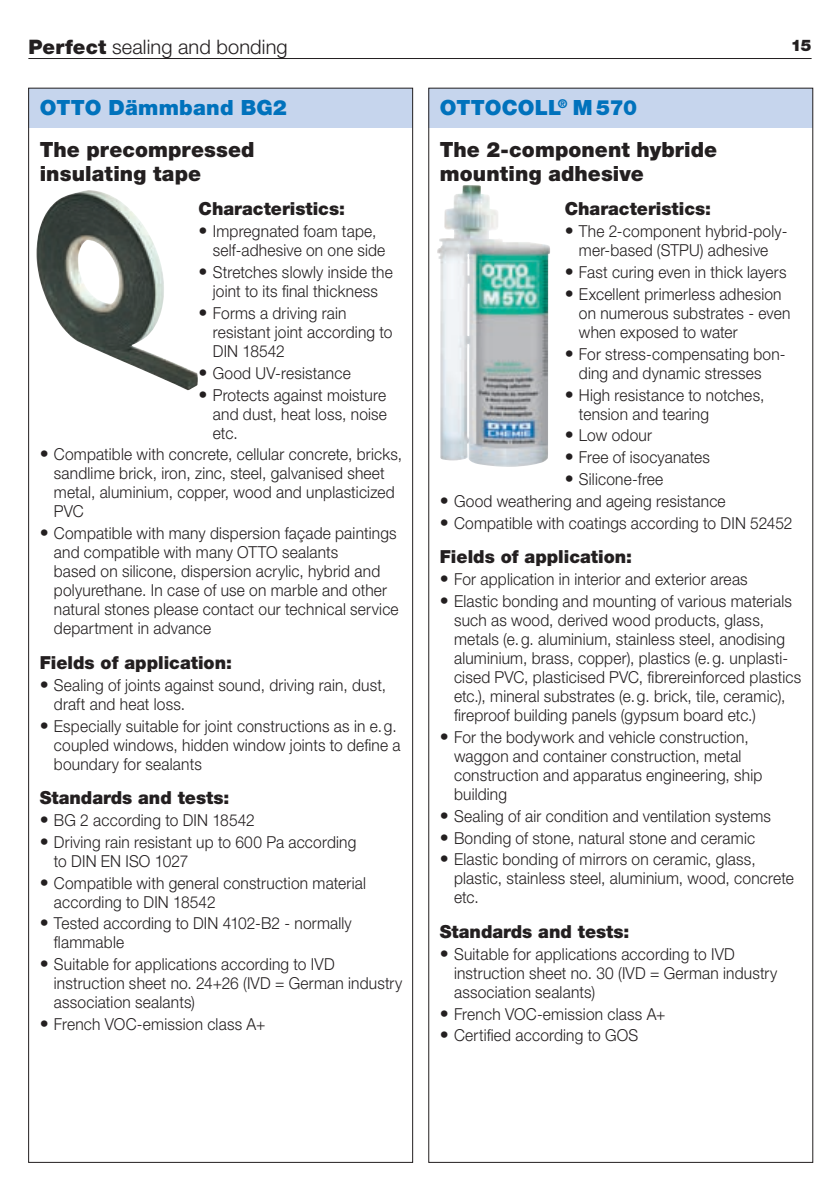
<style>
.page{position:relative;width:840px;height:1191px;background:#fff}
.page>*{position:absolute;margin:0;border:0;box-sizing:border-box;transform-origin:0 0}
.t1{font:900 21px/24px "Helvetica Neue LT Pro";letter-spacing:.005em;color:#231f20}
.t2{font:900 21px "Helvetica Neue LT Pro";letter-spacing:.01em;color:#0072bc}
.t3{font:300 20px "Helvetica Neue LT Pro";letter-spacing:.005em;color:#231f20}
.t4{font:900 18px "Helvetica Neue LT Pro";color:#231f20}
.t5{font:300 16.4px/19px "Helvetica Neue LT Pro";letter-spacing:.015em;color:#231f20;scale:.94 1}
.t6{font:900 16px "Helvetica Neue LT Pro";color:#231f20}
.s1{font-weight:900}
.s2{font-weight:400;font-size:18px}
.s3{color:#0072bc}
</style>
<div class="page">
<hr style="left:28px;top:58px;width:783px;height:1px;background:#231f20">
<div style="left:28px;top:88px;width:384px;height:40px;background:#c6d5ed"></div>
<img style="left:36px;top:190px;width:162px;height:200px">
<div style="left:428px;top:88px;width:384px;height:40px;background:#c6d5ed"></div>
<img style="left:437px;top:185px;width:112px;height:282px">
<p class="t3" style="left:28px;top:35px;width:260px"><span class="s1">Perfect</span> sealing and bonding</p>
<p class="t2" style="left:40px;top:95px;width:249px">OTTO Dämmband BG2</p>
<p class="t1" style="left:40px;top:137px;width:216px">The precompressed insulating tape</p>
<p class="t4" style="left:198px;top:198px;width:148px">Characteristics:</p>
<p class="t5" style="left:213px;top:221px;width:185px;text-indent:-14px"><span class="s2">•</span> Impregnated foam tape, self-adhesive on one side</p>
<p class="t5" style="left:198px;top:262px;width:208px;text-align:center"><span class="s2">•</span> Stretches slowly inside the joint to its final thickness</p>
<p class="t5" style="left:213px;top:303px;width:192px;text-indent:-14px"><span class="s2">•</span> Forms a driving rain resistant joint according to<br>DIN 18542</p>
<p class="t5" style="left:198px;top:363px;width:163px"><span class="s2">•</span> Good UV-resistance</p>
<p class="t5" style="left:213px;top:385px;width:187px;text-align:justify;text-indent:-14px"><span class="s2">•</span> Protects against moisture and dust, heat loss, noise etc.</p>
<p class="t5" style="left:54px;top:445px;width:372px;text-indent:-14px"><span class="s2">•</span> Compatible with concrete, cellular concrete, bricks, sandlime brick, iron, zinc, steel, galvanised sheet metal, aluminium, copper, wood and unplasticized PVC</p>
<p class="t5" style="left:54px;top:523px;width:368px;text-indent:-14px"><span class="s2">•</span> Compatible with many dispersion façade paintings and compatible with many OTTO sealants<br>based on silicone, dispersion acrylic, hybrid and polyurethane. In case of use on marble and other natural stones please contact our technical service department in advance</p>
<p class="t4" style="left:40px;top:651px;width:194px">Fields of application:</p>
<p class="t5" style="left:54px;top:675px;width:355px;text-indent:-14px"><span class="s2">•</span> Sealing of joints against sound, driving rain, dust, draft and heat loss.</p>
<p class="t5" style="left:54px;top:716px;width:370px;text-indent:-14px"><span class="s2">•</span> Especially suitable for joint constructions as in e.g. coupled windows, hidden window joints to define a boundary for sealants</p>
<p class="t4" style="left:40px;top:787px;width:191px">Standards and tests:</p>
<p class="t5" style="left:40px;top:810px;width:230px"><span class="s2">•</span> BG 2 according to DIN 18542</p>
<p class="t5" style="left:54px;top:832px;width:323px;text-indent:-14px"><span class="s2">•</span> Driving rain resistant up to 600 Pa according to DIN EN ISO 1027</p>
<p class="t5" style="left:54px;top:873px;width:333px;text-indent:-14px"><span class="s2">•</span> Compatible with general construction material according to DIN 18542</p>
<p class="t5" style="left:54px;top:913px;width:318px;text-indent:-14px"><span class="s2">•</span> Tested according to DIN 4102-B2 - normally flammable</p>
<p class="t5" style="left:54px;top:954px;width:372px;text-indent:-14px"><span class="s2">•</span> Suitable for applications according to IVD instruction sheet no. 24+26 (IVD = German industry association sealants)</p>
<p class="t5" style="left:40px;top:1014px;width:241px"><span class="s2">•</span> French VOC-emission class A+</p>
<p class="t6" style="left:790px;top:36px;width:22px">15</p>
<p class="t1" style="left:439px;top:87px;width:279px;line-height:41.6px"><span class="s3">OTTOCOLL</span><sup>®</sup> <span class="s3">M 570<br></span>The 2-component hybride</p>
<p class="t1" style="left:439px;top:161px;width:205px">mounting adhesive</p>
<p class="t4" style="left:564px;top:198px;width:148px">Characteristics:</p>
<p class="t5" style="left:564px;top:221px;width:238px;text-align:center"><span class="s2">•</span> The 2-component hybrid-poly&shy;mer-based (STPU) adhesive</p>
<p class="t5" style="left:564px;top:262px;width:237px"><span class="s2">•</span> Fast curing even in thick layers</p>
<p class="t5" style="left:578px;top:284px;width:226px;text-indent:-14px"><span class="s2">•</span> Excellent primerless adhesion on numerous substrates - even when exposed to water</p>
<p class="t5" style="left:578px;top:344px;width:221px;text-indent:-14px"><span class="s2">•</span> For stress-compensating bon&shy;ding and dynamic stresses</p>
<p class="t5" style="left:578px;top:385px;width:199px;text-indent:-14px"><span class="s2">•</span> High resistance to notches, tension and tearing</p>
<p class="t5" style="left:564px;top:426px;width:94px"><span class="s2">•</span> Low odour</p>
<p class="t5" style="left:564px;top:447px;width:156px"><span class="s2">•</span> Free of isocyanates</p>
<p class="t5" style="left:564px;top:469px;width:106px"><span class="s2">•</span> Silicone-free</p>
<p class="t5" style="left:439px;top:491px;width:305px"><span class="s2">•</span> Good weathering and ageing resistance</p>
<p class="t5" style="left:439px;top:513px;width:376px"><span class="s2">•</span> Compatible with coatings according to DIN 52452</p>
<p class="t4" style="left:439px;top:546px;width:194px">Fields of application:</p>
<p class="t5" style="left:439px;top:569px;width:329px"><span class="s2">•</span> For application in interior and exterior areas</p>
<p class="t5" style="left:454px;top:591px;width:370px;text-indent:-14px"><span class="s2">•</span> Elastic bonding and mounting of various materials such as wood, derived wood products, glass, metals (e.g. aluminium, stainless steel, anodising aluminium, brass, copper), plastics (e.g. unplasti&shy;cised PVC, plasticised PVC, fibrereinforced plastics etc.), mineral substrates (e.g. brick, tile, ceramic), fireproof building panels (gypsum board etc.)</p>
<p class="t5" style="left:454px;top:727px;width:329px;text-indent:-14px"><span class="s2">•</span> For the bodywork and vehicle construction, waggon and container construction, metal construction and apparatus engineering, ship building</p>
<p class="t5" style="left:439px;top:806px;width:353px"><span class="s2">•</span> Sealing of air condition and ventilation systems</p>
<p class="t5" style="left:439px;top:828px;width:337px"><span class="s2">•</span> Bonding of stone, natural stone and ceramic</p>
<p class="t5" style="left:454px;top:849px;width:363px;text-indent:-14px"><span class="s2">•</span> Elastic bonding of mirrors on ceramic, glass, plastic, stainless steel, aluminium, wood, concrete etc.</p>
<p class="t4" style="left:439px;top:920px;width:191px">Standards and tests:</p>
<p class="t5" style="left:454px;top:944px;width:345px;text-indent:-14px"><span class="s2">•</span> Suitable for applications according to IVD instruction sheet no. 30 (IVD = German industry association sealants)</p>
<p class="t5" style="left:439px;top:1004px;width:241px"><span class="s2">•</span> French VOC-emission class A+</p>
<p class="t5" style="left:439px;top:1025px;width:212px"><span class="s2">•</span> Certified according to GOS</p>
</div>
